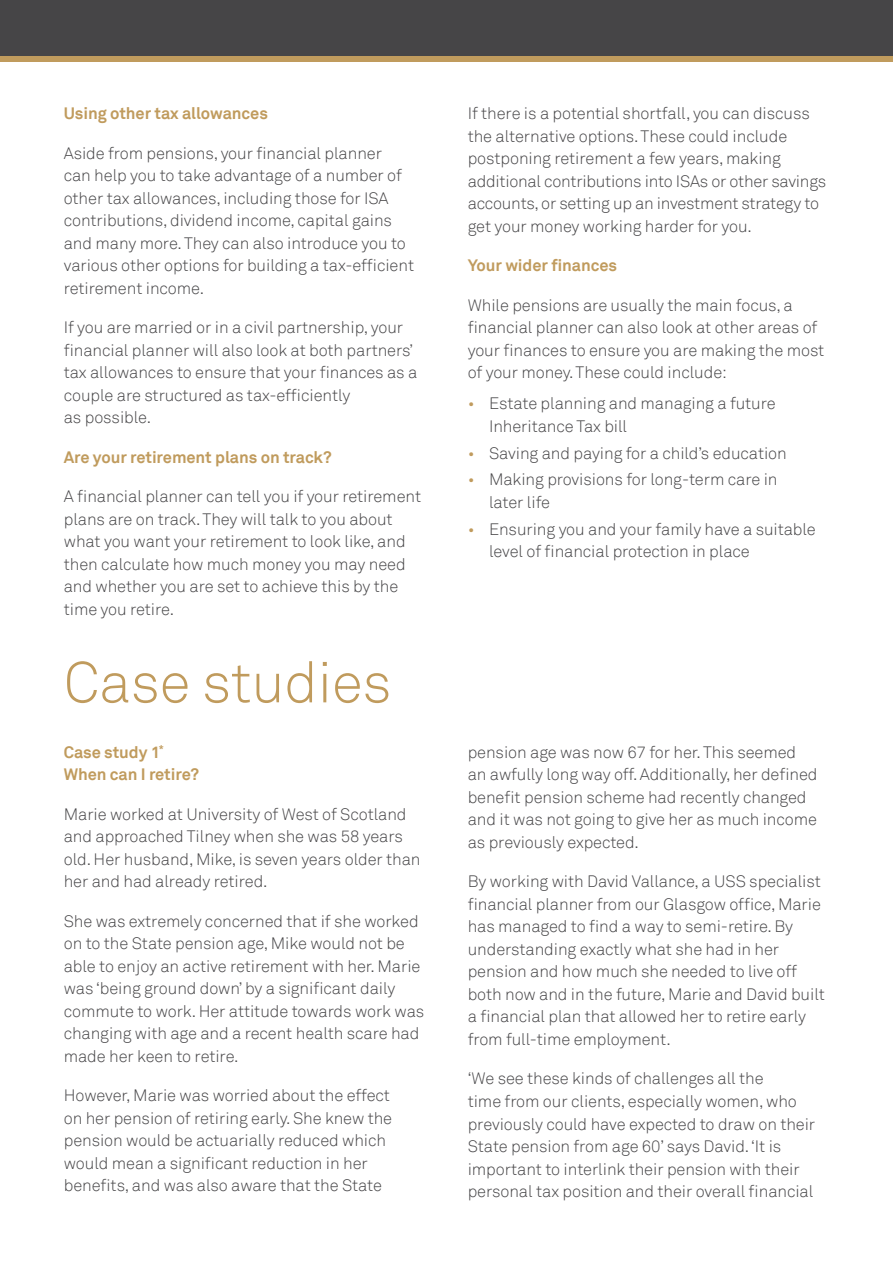
<style>
.page{position:relative;width:893px;height:1263px;background:#fff}
.page>*{position:absolute;margin:0;border:0;box-sizing:border-box;transform-origin:0 0}
.t1{font:300 57px "Akkurat TT";letter-spacing:-.005em;color:#c09b5d}
.t2{font:300 16.5px/22.5px "Akkurat TT";letter-spacing:-.005em;color:#464547}
.t3{font:700 16.5px/22.5px "Akkurat TT";letter-spacing:-.005em;color:#c09b5d}
.s1{color:#c09b5d}
</style>
<div class="page">
<div style="left:0;top:0;width:893px;height:62px;background:linear-gradient(to right,#c09b5d,#c09b5d)"></div>
<div style="left:0;top:0;width:893px;height:55px;background:#464547"></div>
<p class="t3" style="left:64px;top:102px;width:206px">Using other tax allowances</p>
<p class="t2" style="left:64px;top:142px;width:352px">Aside from pensions, your financial planner<br>can help you to take advantage of a number of other tax allowances, including those for ISA contributions, dividend income, capital gains and many more. They can also introduce you to various other options for building a tax-efficient retirement income.</p>
<p class="t2" style="left:64px;top:316px;width:355px">If you are married or in a civil partnership, your financial planner will also look at both partners’ tax allowances to ensure that your finances as a couple are structured as tax-efficiently<br>as possible.</p>
<p class="t3" style="left:64px;top:446px;width:269px">Are your retirement plans on track?</p>
<p class="t2" style="left:64px;top:485px;width:359px">A financial planner can tell you if your retirement plans are on track. They will talk to you about what you want your retirement to look like, and then calculate how much money you may need and whether you are set to achieve this by the time you retire.</p>
<h1 class="t1" style="left:64px;top:649px;width:329px">Case studies</h1>
<p class="t3" style="left:64px;top:740px;width:137px">Case study 1<sup>*<br></sup>When can I retire?</p>
<p class="t2" style="left:64px;top:803px;width:358px">Marie worked at University of West of Scotland and approached Tilney when she was 58 years old. Her husband, Mike, is seven years older than her and had already retired.</p>
<p class="t2" style="left:64px;top:910px;width:362px">She was extremely concerned that if she worked on to the State pension age, Mike would not be able to enjoy an active retirement with her. Marie was ‘being ground down’ by a significant daily commute to work. Her attitude towards work was changing with age and a recent health scare had made her keen to retire.</p>
<p class="t2" style="left:64px;top:1084px;width:330px">However, Marie was worried about the effect on her pension of retiring early. She knew the pension would be actuarially reduced which would mean a significant reduction in her benefits, and was also aware that the State</p>
<p class="t2" style="left:468px;top:102px;width:360px">If there is a potential shortfall, you can discuss the alternative options. These could include postponing retirement a few years, making additional contributions into ISAs or other savings accounts, or setting up an investment strategy to get your money working harder for you.</p>
<p class="t3" style="left:468px;top:254px;width:151px">Your wider finances</p>
<p class="t2" style="left:468px;top:294px;width:358px">While pensions are usually the main focus, a financial planner can also look at other areas of your finances to ensure you are making the most of your money. These could include:</p>
<p class="t2" style="left:489px;top:392px;width:288px;text-indent:-21px"><span class="s1">•</span> Estate planning and managing a future<br>Inheritance Tax bill</p>
<p class="t2" style="left:468px;top:442px;width:321px"><span class="s1">•</span> Saving and paying for a child’s education</p>
<p class="t2" style="left:489px;top:468px;width:290px;text-indent:-21px"><span class="s1">•</span> Making provisions for long-term care in later life</p>
<p class="t2" style="left:489px;top:518px;width:328px;text-indent:-21px"><span class="s1">•</span> Ensuring you and your family have a suitable level of financial protection in place</p>
<p class="t2" style="left:468px;top:741px;width:351px">pension age was now 67 for her. This seemed an awfully long way off. Additionally, her defined benefit pension scheme had recently changed and it was not going to give her as much income as previously expected.</p>
<p class="t2" style="left:468px;top:870px;width:359px">By working with David Vallance, a USS specialist financial planner from our Glasgow office, Marie has managed to find a way to semi-retire. By understanding exactly what she had in her pension and how much she needed to live off both now and in the future, Marie and David built a financial plan that allowed her to retire early from full-time employment.</p>
<p class="t2" style="left:468px;top:1067px;width:349px">‘We see these kinds of challenges all the<br>time from our clients, especially women, who previously could have expected to draw on their State pension from age 60’ says David. ‘It is important to interlink their pension with their personal tax position and their overall financial</p>
</div>
